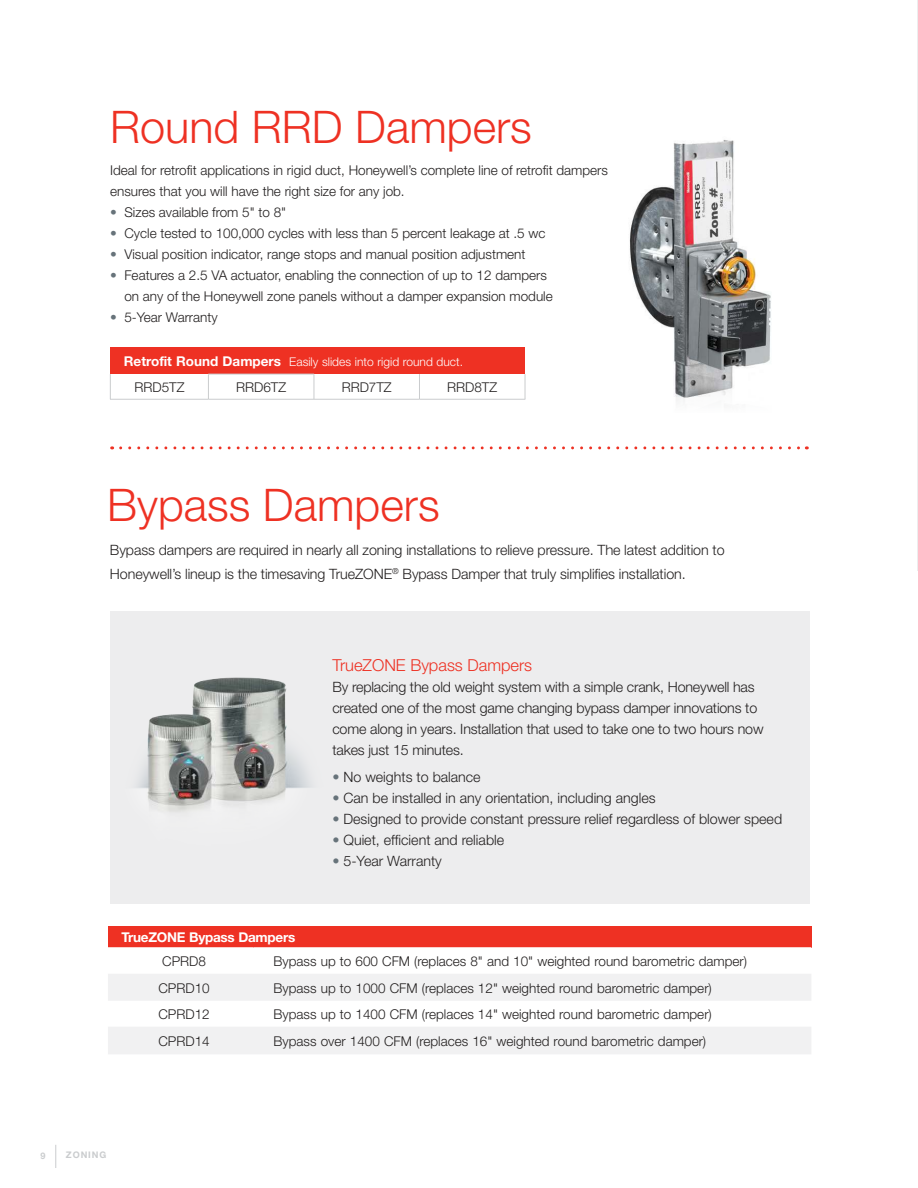
<style>
.page{position:relative;width:918px;height:1188px;background:#fff}
.page>*{position:absolute;margin:0;border:0;box-sizing:border-box;transform-origin:0 0}
.t1{font:300 45px "Helvetica Neue";color:#ee3123}
.t2{font:300 16.5px "Helvetica Neue";color:#ee3123}
.t3{font:300 14.25px/21px "Helvetica Neue";letter-spacing:-.005em;color:#221f1f}
.t4{font:300 13.5px/21px "Helvetica Neue";color:#221f1f}
.t5{font:700 13.5px "Helvetica Neue";letter-spacing:-.02em;color:#fff}
.t6{font:300 12px "Helvetica Neue";color:#fff}
.t7{font:700 9.15px "Helvetica Neue";letter-spacing:.1em;color:#caccce}
.s1{color:#67737a}
.s2{font-weight:700;font-size:13.5px}
</style>
<div class="page">
<svg style="left:55px;top:1145px;width:1px;height:23px"></svg>
<div style="left:110px;top:611px;width:700px;height:293px;background:#ededee"></div>
<div style="left:108px;top:926px;width:703px;height:21px;background:#ee3123"></div>
<svg style="left:108px;top:947px;width:145px;height:1px"></svg>
<svg style="left:253px;top:947px;width:558px;height:1px"></svg>
<svg style="left:108px;top:974px;width:703px;height:80px;fill:#f1f1f2"></svg>
<svg style="left:121px;top:446px;width:686px;height:3px"></svg>
<img style="left:137px;top:677px;width:174px;height:135px">
<div style="left:110px;top:347px;width:415px;height:27px;background:#ee3123"></div>
<svg style="left:110px;top:374px;width:1px;height:25px"></svg>
<hr style="left:208px;top:374px;width:106px;height:1px;background:#caccce">
<svg style="left:525px;top:374px;width:1px;height:25px"></svg>
<svg style="left:208px;top:374px;width:1px;height:25px"></svg>
<svg style="left:314px;top:374px;width:1px;height:25px"></svg>
<svg style="left:419px;top:374px;width:1px;height:25px"></svg>
<hr style="left:110px;top:399px;width:98px;height:1px;background:#caccce">
<hr style="left:208px;top:399px;width:106px;height:1px;background:#caccce">
<hr style="left:314px;top:399px;width:105px;height:1px;background:#caccce">
<hr style="left:419px;top:399px;width:106px;height:1px;background:#caccce">
<img style="left:629px;top:140px;width:142px;height:233px">
<img style="left:608px;top:373px;width:185px;height:77px">
<h1 class="t1" style="left:110px;top:111px;width:423px">Round RRD Dampers</h1>
<p class="t4" style="left:110px;top:161px;width:499px">Ideal for retrofit applications in rigid duct, Honeywell’s complete line of retrofit dampers ensures that you will have the right size for any job.</p>
<p class="t4" style="left:110px;top:203px;width:178px"><span class="s1">•</span> Sizes available from 5" to 8"</p>
<p class="t4" style="left:110px;top:224px;width:437px"><span class="s1">•</span> Cycle tested to 100,000 cycles with less than 5 percent leakage at .5 wc</p>
<p class="t4" style="left:110px;top:245px;width:417px"><span class="s1">•</span> Visual position indicator, range stops and manual position adjustment</p>
<p class="t4" style="left:124px;top:266px;width:430px;text-indent:-14px"><span class="s1">•</span> Features a 2.5 VA actuator, enabling the connection of up to 12 dampers on any of the Honeywell zone panels without a damper expansion module</p>
<p class="t4" style="left:110px;top:308px;width:109px"><span class="s1">•</span> 5-Year Warranty</p>
<p class="t6" style="left:124px;top:357px;width:341px"><span class="s2">Retrofit Round Dampers</span> Easily slides into rigid round duct.</p>
<p class="t4" style="left:134px;top:378px;width:52px">RRD5TZ</p>
<p class="t4" style="left:236px;top:378px;width:52px">RRD6TZ</p>
<p class="t4" style="left:342px;top:378px;width:52px">RRD7TZ</p>
<p class="t4" style="left:447px;top:378px;width:52px">RRD8TZ</p>
<h1 class="t1" style="left:107px;top:488px;width:334px">Bypass Dampers</h1>
<p class="t3" style="left:110px;top:539px;width:616px;line-height:24px">Bypass dampers are required in nearly all zoning installations to relieve pressure. The latest addition to<br>Honeywell’s lineup is the timesaving TrueZONE<sup>®</sup> Bypass Damper that truly simplifies installation.</p>
<p class="t2" style="left:332px;top:659px;width:201px">TrueZONE Bypass Dampers</p>
<p class="t3" style="left:332px;top:678px;width:433px">By replacing the old weight system with a simple crank, Honeywell has created one of the most game changing bypass damper innovations to come along in years. Installation that used to take one to two hours now takes just 15 minutes.</p>
<p class="t3" style="left:332px;top:768px;width:150px"><span class="s1">•</span> No weights to balance</p>
<p class="t3" style="left:332px;top:789px;width:325px"><span class="s1">•</span> Can be installed in any orientation, including angles</p>
<p class="t3" style="left:332px;top:810px;width:451px"><span class="s1">•</span> Designed to provide constant pressure relief regardless of blower speed</p>
<p class="t3" style="left:332px;top:831px;width:173px"><span class="s1">•</span> Quiet, efficient and reliable</p>
<p class="t3" style="left:332px;top:852px;width:111px"><span class="s1">•</span> 5-Year Warranty</p>
<p class="t5" style="left:121px;top:932px;width:175px">TrueZONE Bypass Dampers</p>
<p class="t4" style="left:162px;top:952px;width:45px">CPRD8</p>
<p class="t4" style="left:274px;top:952px;width:475px">Bypass up to 600 CFM (replaces 8" and 10" weighted round barometric damper)</p>
<p class="t4" style="left:158px;top:979px;width:53px">CPRD10</p>
<p class="t4" style="left:274px;top:979px;width:440px">Bypass up to 1000 CFM (replaces 12" weighted round barometric damper)</p>
<p class="t4" style="left:158px;top:1005px;width:53px">CPRD12</p>
<p class="t4" style="left:274px;top:1005px;width:440px">Bypass up to 1400 CFM (replaces 14" weighted round barometric damper)</p>
<p class="t4" style="left:158px;top:1032px;width:53px">CPRD14</p>
<p class="t4" style="left:274px;top:1032px;width:434px">Bypass over 1400 CFM (replaces 16" weighted round barometric damper)</p>
<p class="t7" style="left:41px;top:1152px;width:7px">9</p>
<p class="t7" style="left:66px;top:1152px;width:42px">ZONING</p>
</div>
